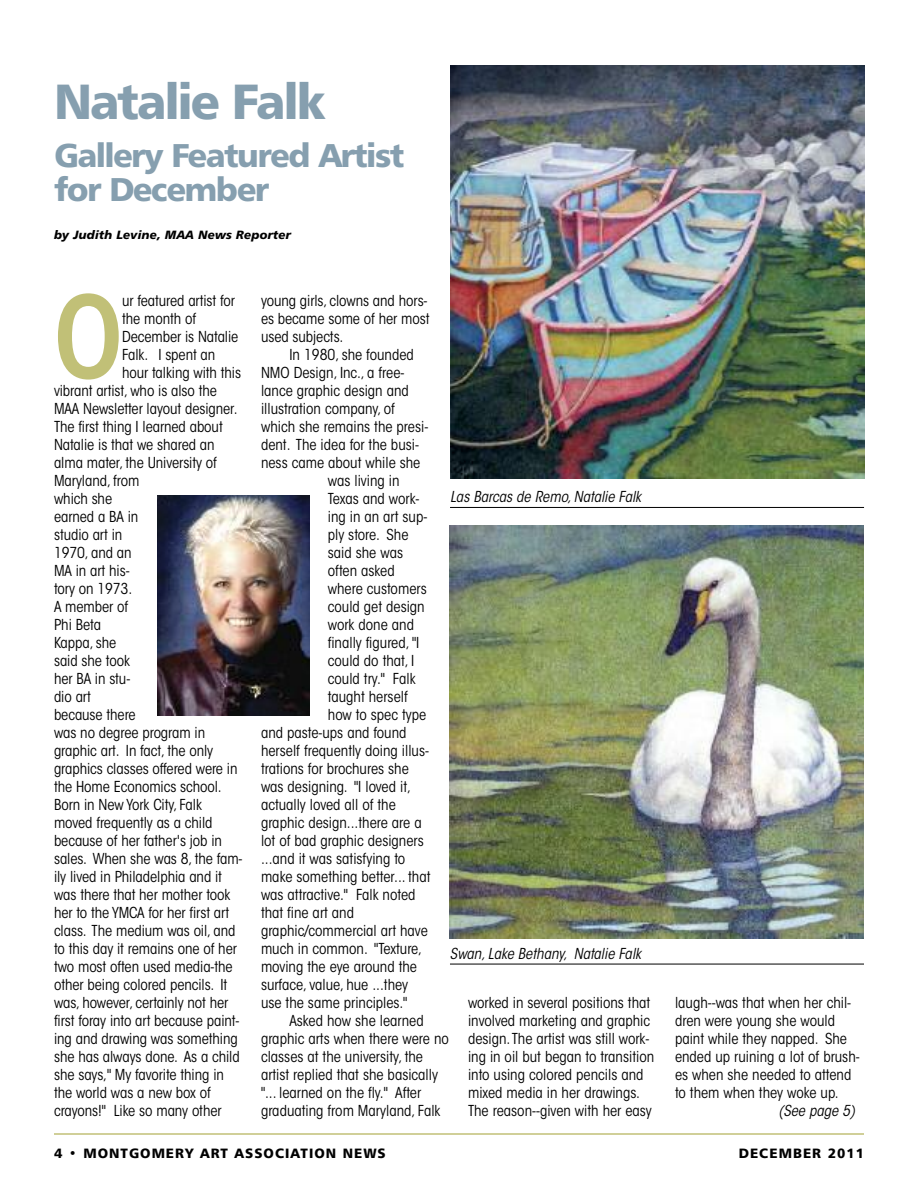
<style>
.page{position:relative;width:918px;height:1188px;background:#fff}
.page>*{position:absolute;margin:0;border:0;box-sizing:border-box;transform-origin:0 0}
.t1{font:600 condensed 112.2px "ITC Avant Garde Std";color:#c1c077}
.t2{font:49.5px "Humanist 777 BT Black B";letter-spacing:-.05em;color:#869faf}
.t3{font:33px/34.5px "Humanist 777 BT Black B";letter-spacing:-.05em;color:#869faf}
.t4{font:condensed 15px/18px "ITC Avant Garde Std";letter-spacing:-.005em;color:#000}
.t5{font:italic condensed 15px "ITC Avant Garde Std";color:#000}
.t6{font:13.5px "Humanist 777 BT Black B";letter-spacing:.075em;color:#000}
.t7{font:12px "Humanist 777 BT Black Italic B";color:#000}
</style>
<div class="page">
<hr style="left:54px;top:1133px;width:810px;height:2px;background:#c1c077">
<img style="left:450px;top:65px;width:414px;height:413px">
<img style="left:158px;top:496px;width:152px;height:220px">
<img style="left:450px;top:525px;width:414px;height:413px">
<hr style="left:450px;top:507px;width:414px;height:1px;background:#000">
<hr style="left:450px;top:964px;width:414px;height:1px;background:#000">
<h2 class="t2" style="left:54px;top:82px;width:273px">Natalie Falk</h2>
<h3 class="t3" style="left:54px;top:140px;width:352px">Gallery Featured Artist for December</h3>
<p class="t7" style="left:54px;top:230px;width:239px">by Judith Levine, MAA News Reporter</p>
<h1 class="t1" style="left:54px;top:295px;width:70px">O</h1>
<p class="t4" style="left:122px;top:293px;width:114px">ur featured artist for</p>
<p class="t4" style="left:122px;top:311px;width:75px">the month of</p>
<p class="t4" style="left:122px;top:329px;width:118px">December is Natalie</p>
<p class="t4" style="left:122px;top:347px;width:95px">Falk. I spent an</p>
<p class="t4" style="left:122px;top:365px;width:121px">hour talking with this</p>
<p class="t4" style="left:54px;top:383px;width:165px">vibrant artist, who is also the</p>
<p class="t4" style="left:54px;top:401px;width:185px">MAA Newsletter layout designer.</p>
<p class="t4" style="left:54px;top:419px;width:170px">The first thing I learned about</p>
<p class="t4" style="left:54px;top:437px;width:162px">Natalie is that we shared an</p>
<p class="t4" style="left:54px;top:455px;width:164px">alma mater, the University of</p>
<p class="t4" style="left:54px;top:473px;width:87px">Maryland, from</p>
<p class="t4" style="left:54px;top:491px;width:60px">which she</p>
<p class="t4" style="left:54px;top:509px;width:86px">earned a BA in</p>
<p class="t4" style="left:54px;top:527px;width:70px">studio art in</p>
<p class="t4" style="left:54px;top:545px;width:79px">1970, and an</p>
<p class="t4" style="left:54px;top:563px;width:77px">MA in art his-</p>
<p class="t4" style="left:54px;top:581px;width:80px">tory on 1973.</p>
<p class="t4" style="left:54px;top:599px;width:76px">A member of</p>
<p class="t4" style="left:54px;top:617px;width:48px">Phi Beta</p>
<p class="t4" style="left:54px;top:635px;width:64px">Kappa, she</p>
<p class="t4" style="left:54px;top:653px;width:77px">said she took</p>
<p class="t4" style="left:54px;top:671px;width:78px">her BA in stu-</p>
<p class="t4" style="left:54px;top:689px;width:38px">dio art</p>
<p class="t4" style="left:54px;top:707px;width:83px">because there</p>
<p class="t4" style="left:54px;top:725px;width:153px">was no degree program in</p>
<p class="t4" style="left:54px;top:743px;width:161px">graphic art. In fact, the only</p>
<p class="t4" style="left:54px;top:761px;width:185px">graphics classes offered were in</p>
<p class="t4" style="left:54px;top:779px;width:169px">the Home Economics school.</p>
<p class="t4" style="left:54px;top:797px;width:149px">Born in New York City, Falk</p>
<p class="t4" style="left:54px;top:815px;width:160px">moved frequently as a child</p>
<p class="t4" style="left:54px;top:833px;width:170px">because of her father's job in</p>
<p class="t4" style="left:54px;top:851px;width:190px">sales. When she was 8, the fam-</p>
<p class="t4" style="left:54px;top:869px;width:170px">ily lived in Philadelphia and it</p>
<p class="t4" style="left:54px;top:887px;width:178px">was there that her mother took</p>
<p class="t4" style="left:54px;top:905px;width:177px">her to the YMCA for her first art</p>
<p class="t4" style="left:54px;top:923px;width:183px">class. The medium was oil, and</p>
<p class="t4" style="left:54px;top:941px;width:184px">to this day it remains one of her</p>
<p class="t4" style="left:54px;top:959px;width:180px">two most often used media-the</p>
<p class="t4" style="left:54px;top:977px;width:175px">other being colored pencils. It</p>
<p class="t4" style="left:54px;top:995px;width:176px">was, however, certainly not her</p>
<p class="t4" style="left:54px;top:1013px;width:187px">first foray into art because paint-</p>
<p class="t4" style="left:54px;top:1031px;width:185px">ing and drawing was something</p>
<p class="t4" style="left:54px;top:1049px;width:187px">she has always done. As a child</p>
<p class="t4" style="left:54px;top:1067px;width:171px">she says," My favorite thing in</p>
<p class="t4" style="left:54px;top:1085px;width:158px">the world was a new box of</p>
<p class="t4" style="left:54px;top:1103px;width:169px">crayons!" Like so many other</p>
<p class="t4" style="left:261px;top:293px;width:170px">young girls, clowns and hors&shy;es became some of her most used subjects.</p>
<p class="t4" style="left:290px;top:347px;width:126px">In 1980, she founded</p>
<p class="t4" style="left:261px;top:365px;width:145px">NMO Design, Inc., a free-</p>
<p class="t4" style="left:261px;top:383px;width:149px">lance graphic design and</p>
<p class="t4" style="left:261px;top:401px;width:135px">illustration company, of</p>
<p class="t4" style="left:261px;top:419px;width:169px">which she remains the presi-</p>
<p class="t4" style="left:261px;top:437px;width:159px">dent. The idea for the busi-</p>
<p class="t4" style="left:261px;top:455px;width:161px">ness came about while she</p>
<p class="t4" style="left:328px;top:473px;width:73px">was living in</p>
<p class="t4" style="left:328px;top:491px;width:93px">Texas and work-</p>
<p class="t4" style="left:328px;top:509px;width:101px">ing in an art sup-</p>
<p class="t4" style="left:328px;top:527px;width:82px">ply store. She</p>
<p class="t4" style="left:328px;top:545px;width:77px">said she was</p>
<p class="t4" style="left:328px;top:563px;width:68px">often asked</p>
<p class="t4" style="left:328px;top:581px;width:100px">where customers</p>
<p class="t4" style="left:328px;top:599px;width:98px">could get design</p>
<p class="t4" style="left:328px;top:617px;width:88px">work done and</p>
<p class="t4" style="left:328px;top:635px;width:93px">finally figured, "I</p>
<p class="t4" style="left:328px;top:653px;width:88px">could do that, I</p>
<p class="t4" style="left:328px;top:671px;width:89px">could try." Falk</p>
<p class="t4" style="left:328px;top:689px;width:81px">taught herself</p>
<p class="t4" style="left:328px;top:707px;width:100px">how to spec type</p>
<p class="t4" style="left:261px;top:725px;width:147px">and paste-ups and found</p>
<p class="t4" style="left:261px;top:743px;width:170px">herself frequently doing illus-</p>
<p class="t4" style="left:261px;top:761px;width:149px">trations for brochures she</p>
<p class="t4" style="left:261px;top:779px;width:151px">was designing. "I loved it,</p>
<p class="t4" style="left:261px;top:797px;width:136px">actually loved all of the</p>
<p class="t4" style="left:261px;top:815px;width:162px">graphic design...there are a</p>
<p class="t4" style="left:261px;top:833px;width:164px">lot of bad graphic designers</p>
<p class="t4" style="left:261px;top:851px;width:146px">...and it was satisfying to</p>
<p class="t4" style="left:261px;top:869px;width:171px">make something better... that</p>
<p class="t4" style="left:261px;top:887px;width:156px">was attractive." Falk noted</p>
<p class="t4" style="left:261px;top:905px;width:95px">that fine art and</p>
<p class="t4" style="left:261px;top:923px;width:168px">graphic/commercial art have</p>
<p class="t4" style="left:261px;top:941px;width:163px">much in common. "Texture,</p>
<p class="t4" style="left:261px;top:959px;width:158px">moving the eye around the</p>
<p class="t4" style="left:261px;top:977px;width:149px">surface, value, hue ...they</p>
<p class="t4" style="left:261px;top:995px;width:148px">use the same principles."</p>
<p class="t4" style="left:290px;top:1013px;width:136px">Asked how she learned</p>
<p class="t4" style="left:261px;top:1031px;width:189px">graphic arts when there were no</p>
<p class="t4" style="left:261px;top:1049px;width:164px">classes at the university, the</p>
<p class="t4" style="left:261px;top:1067px;width:178px">artist replied that she basically</p>
<p class="t4" style="left:261px;top:1085px;width:162px">"... learned on the fly." After</p>
<p class="t4" style="left:261px;top:1103px;width:181px">graduating from Maryland, Falk</p>
<p class="t5" style="left:450px;top:491px;width:193px">Las Barcas de Remo, Natalie Falk</p>
<p class="t5" style="left:450px;top:948px;width:193px">Swan, Lake Bethany, Natalie Falk</p>
<p class="t4" style="left:468px;top:995px;width:188px">worked in several positions that involved marketing and graphic design.The artist was still work&shy;ing in oil but began to transition into using colored pencils and mixed media in her drawings.<br>The reason--given with her easy</p>
<p class="t4" style="left:675px;top:995px;width:186px">laugh--was that when her chil&shy;dren were young she would paint while they napped. She ended up ruining a lot of brush&shy;es when she needed to attend to them when they woke up.</p>
<p class="t5" style="left:778px;top:1105px;width:78px">(See page 5)</p>
<p class="t6" style="left:54px;top:1148px;width:333px">4 • MONTGOMERY ART ASSOCIATION NEWS</p>
<p class="t6" style="left:739px;top:1148px;width:127px">DECEMBER 2011</p>
</div>
